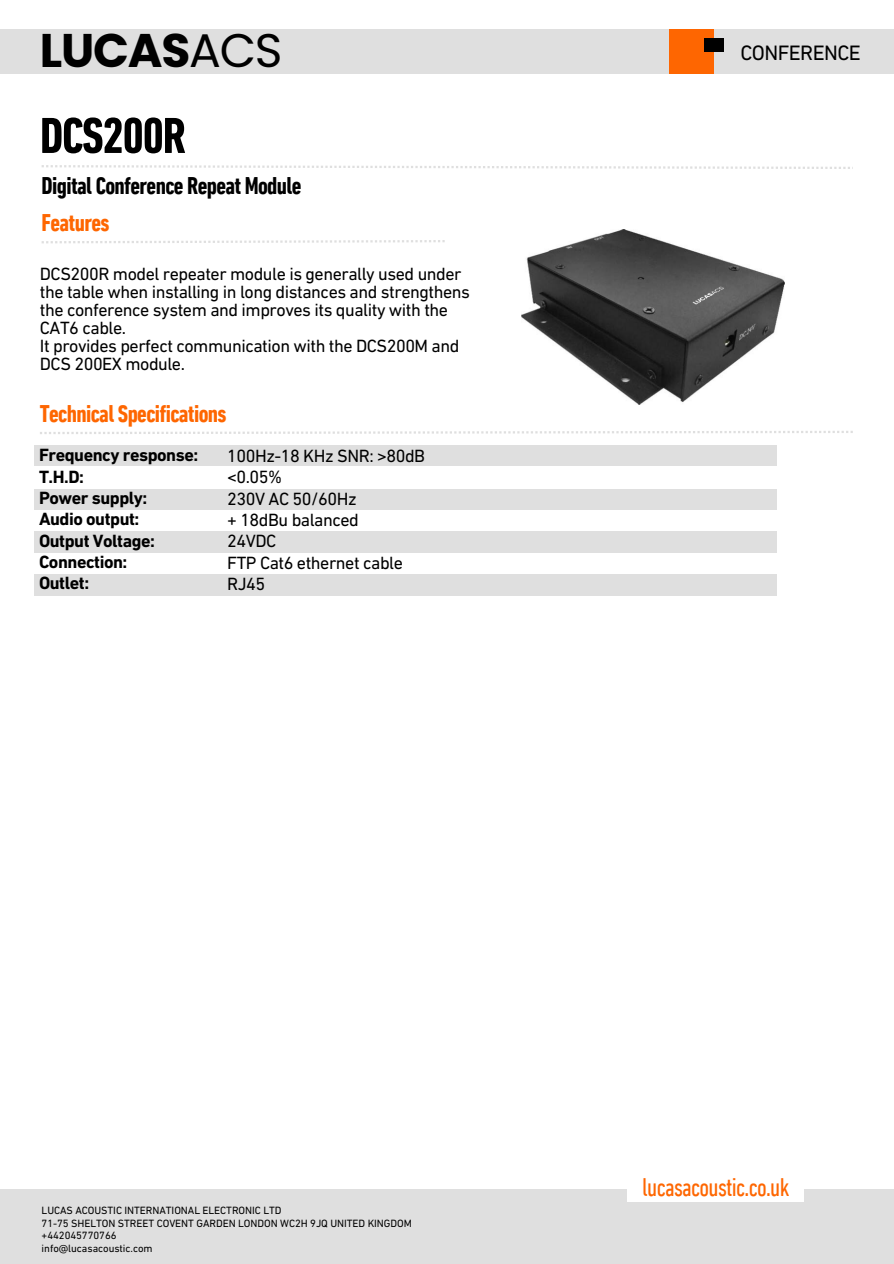
<style>
.page{position:relative;width:894px;height:1264px;background:#fff}
.page>*{position:absolute;margin:0;border:0;box-sizing:border-box;transform-origin:0 0}
.t1{font:700 condensed 51.45px "DIN Next LT Pro";letter-spacing:-.025em;color:#000}
.t2{font:700 47.1px "Poppins";letter-spacing:-.025em;color:#000}
.t3{font:condensed 25.95px "DIN Next LT Pro";letter-spacing:-.025em;color:#fe6601}
.t4{font:700 condensed 24.6px "DIN Next LT Pro";letter-spacing:-.025em;color:#fe6601}
.t5{font:700 condensed 24.6px "DIN Next LT Pro";letter-spacing:-.025em;color:#000}
.t6{font:21.15px "DIN Next LT Pro";letter-spacing:-.025em;color:#000}
.t7{font:18px/18px "DIN Next LT Pro";letter-spacing:-.025em;color:#000}
.t8{font:700 18px/21.3px "DIN Next LT Pro";letter-spacing:-.025em;color:#000}
.t9{font:10.65px "DIN Next LT Pro";letter-spacing:-.005em;color:#000}
.s1{font-weight:400}
</style>
<div class="page">
<div style="left:0;top:30px;width:893px;height:44px;background:#dfdfdf"></div>
<div style="left:669px;top:30px;width:44px;height:44px;background:#fe6601"></div>
<div style="left:704px;top:38px;width:19px;height:14px;background:#000"></div>
<div style="left:0;top:1189px;width:893px;height:74px;background:#dfdfdf"></div>
<div style="left:627px;top:1173px;width:177px;height:29px;background:#fff"></div>
<svg style="left:42px;top:240px;width:402px;height:3px"></svg>
<svg style="left:40px;top:431px;width:812px;height:3px"></svg>
<div style="left:34px;top:531px;width:742px;height:21px;background:#dfdfdf"></div>
<div style="left:34px;top:489px;width:742px;height:20px;background:#dfdfdf"></div>
<div style="left:34px;top:574px;width:742px;height:21px;background:#dfdfdf"></div>
<div style="left:34px;top:444px;width:742px;height:21px;background:#dfdfdf"></div>
<svg style="left:42px;top:165px;width:808px;height:4px"></svg>
<img style="left:521px;top:230px;width:263px;height:174px">
<h2 class="t2" style="left:40px;top:18px;width:244px">LUCAS<span class="s1">ACS</span></h2>
<h5 class="t1" style="left:40px;top:114px;width:148px">DCS200R</h5>
<p class="t5" style="left:42px;top:175px;width:261px">Digital Conference Repeat Module</p>
<p class="t4" style="left:42px;top:213px;width:69px">Features</p>
<p class="t7" style="left:40px;top:267px;width:431px">DCS200R model repeater module is generally used under the table when installing in long distances and strengthens the conference system and improves its quality with the CAT6 cable.</p>
<h4 class="t7" style="left:40px;top:339px;width:421px">It provides perfect communication with the DCS200M and<br>DCS 200EX module.</h4>
<h2 class="t4" style="left:40px;top:404px;width:188px">Technical Specifications</h2>
<p class="t8" style="left:39px;top:446px;width:161px">Frequency response:<br>T.H.D:<br>Power supply:<br>Audio output:<br>Output Voltage:<br>Connection:</p>
<p class="t8" style="left:39px;top:574px;width:52px">Outlet:</p>
<h3 class="t7" style="left:227px;top:448px;width:199px">100Hz-18 KHz SNR: &gt;80dB</h3>
<h3 class="t7" style="left:227px;top:470px;width:56px">&lt;0.05%</h3>
<p class="t7" style="left:227px;top:491px;width:131px">230V AC 50/60Hz</p>
<p class="t7" style="left:227px;top:512px;width:133px">+ 18dBu balanced</p>
<p class="t7" style="left:227px;top:534px;width:51px">24VDC</p>
<h3 class="t7" style="left:227px;top:555px;width:177px">FTP Cat6 ethernet cable</h3>
<h6 class="t7" style="left:227px;top:576px;width:40px">RJ45</h6>
<p class="t6" style="left:740px;top:44px;width:122px">CONFERENCE</p>
<p class="t9" style="left:42px;top:1206px;width:241px">LUCAS ACOUSTIC INTERNATIONAL ELECTRONIC LTD</p>
<p class="t9" style="left:42px;top:1218px;width:371px">71-75 SHELTON STREET COVENT GARDEN LONDON WC2H 9JQ UNITED KINGDOM</p>
<p class="t9" style="left:42px;top:1231px;width:76px">+442045770766</p>
<p class="t9" style="left:42px;top:1243px;width:112px">info@lucasacoustic.com</p>
<p class="t3" style="left:642px;top:1176px;width:149px">lucasacoustic.co.uk</p>
</div>
